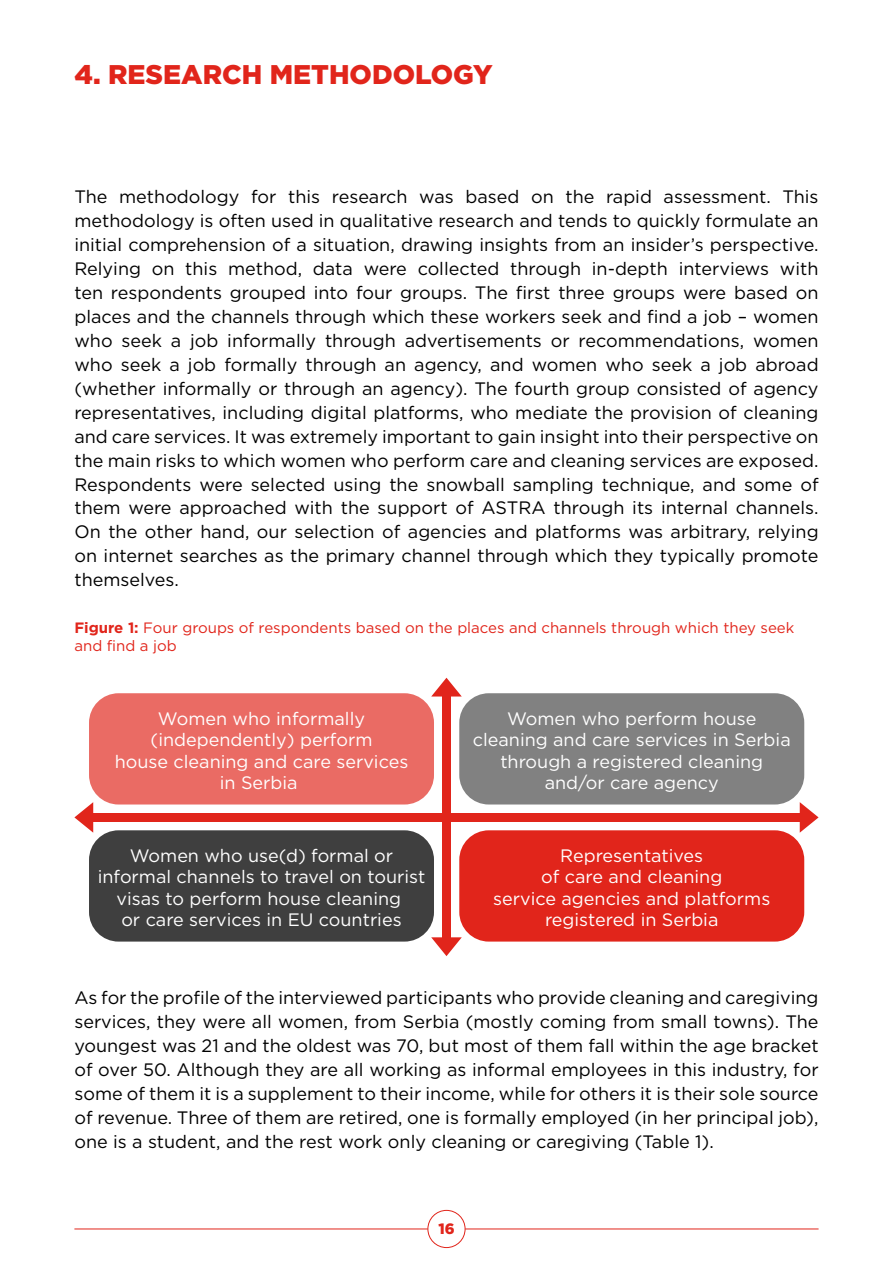
<style>
.page{position:relative;width:893px;height:1263px;background:#fff}
.page>*{position:absolute;margin:0;border:0;box-sizing:border-box;transform-origin:0 0}
.t1{font:900 27px "Gotham BH";color:#e1251b}
.t2{font:18px/24px "Gotham BH";color:#000;text-align:justify}
.t3{font:18px/21.6px "Gotham BH";color:#fff;text-align:center}
.t4{font:15px/18px "Gotham BH";color:#e1251b}
.t5{font:900 15px "Gotham BH";color:#e1251b}
.s1{font-weight:700}
</style>
<div class="page">
<div style="left:427px;top:1210px;width:38px;height:38px;border:1px solid #e1251b;border-radius:50%"></div>
<hr style="left:465px;top:1228px;width:354px;height:1px;background:#e1251b">
<hr style="left:74px;top:1228px;width:354px;height:1px;background:#e1251b">
<div style="left:89px;top:693px;width:345px;height:111px;background:#ea6b64;border-radius:30px"></div>
<div style="left:90px;top:813px;width:714px;height:9px;background:#e1251b"></div>
<svg style="left:800px;top:802px;width:19px;height:31px"></svg>
<svg style="left:74px;top:802px;width:19px;height:31px"></svg>
<div style="left:442px;top:693px;width:9px;height:249px;background:#e1251b"></div>
<svg style="left:431px;top:937px;width:31px;height:19px"></svg>
<svg style="left:431px;top:678px;width:31px;height:18px"></svg>
<div style="left:459px;top:693px;width:345px;height:111px;background:#818181;border-radius:30px"></div>
<div style="left:89px;top:830px;width:345px;height:111px;background:#3f3f3f;border-radius:30px"></div>
<div style="left:459px;top:830px;width:345px;height:111px;background:#e1251b;border-radius:30px"></div>
<h1 class="t1" style="left:74px;top:58px;width:420px">4. RESEARCH METHODOLOGY</h1>
<p class="t2" style="left:74px;top:185px;width:746px">The methodology for this research was based on the rapid assessment. This methodology is often used in qualitative research and tends to quickly formulate an initial comprehension of a situation, drawing insights from an insider’s perspective.<br>Relying on this method, data were collected through in-depth interviews with ten respondents grouped into four groups. The first three groups were based on places and the channels through which these workers seek and find a job – women who seek a job informally through advertisements or recommendations, women who seek a job formally through an agency, and women who seek a job abroad (whether informally or through an agency). The fourth group consisted of agency representatives, including digital platforms, who mediate the provision of cleaning and care services. It was extremely important to gain insight into their perspective on the main risks to which women who perform care and cleaning services are exposed.<br>Respondents were selected using the snowball sampling technique, and some of them were approached with the support of ASTRA through its internal channels.<br>On the other hand, our selection of agencies and platforms was arbitrary, relying on internet searches as the primary channel through which they typically promote themselves.</p>
<p class="t4" style="left:74px;top:618px;width:721px"><span class="s1">Figure 1:</span> Four groups of respondents based on the places and channels through which they seek and find a job</p>
<p class="t3" style="left:115px;top:707px;width:295px">Women who informally (independently) perform<br>house cleaning and care services in Serbia</p>
<p class="t3" style="left:473px;top:707px;width:319px">Women who perform house cleaning and care services in Serbia through a registered cleaning and/or care agency</p>
<p class="t3" style="left:98px;top:844px;width:329px">Women who use(d) formal or informal channels to travel on tourist visas to perform house cleaning<br>or care services in EU countries</p>
<p class="t3" style="left:493px;top:844px;width:279px">Representatives<br>of care and cleaning<br>service agencies and platforms registered in Serbia</p>
<p class="t2" style="left:74px;top:985px;width:746px">As for the profile of the interviewed participants who provide cleaning and caregiving services, they were all women, from Serbia (mostly coming from small towns). The youngest was 21 and the oldest was 70, but most of them fall within the age bracket of over 50. Although they are all working as informal employees in this industry, for some of them it is a supplement to their income, while for others it is their sole source of revenue. Three of them are retired, one is formally employed (in her principal job), one is a student, and the rest work only cleaning or caregiving (Table 1).</p>
<p class="t5" style="left:438px;top:1220px;width:18px">16</p>
</div>
